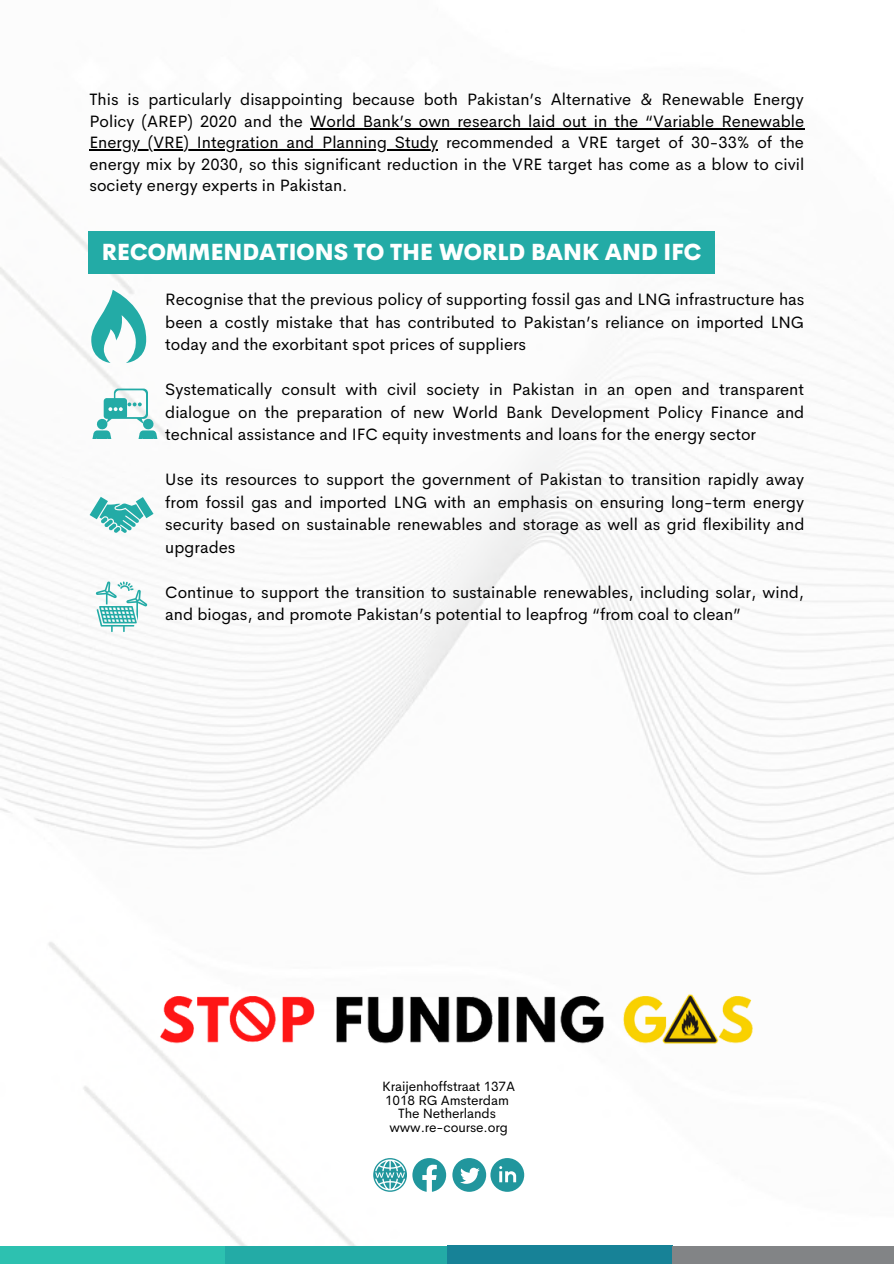
<style>
.page{position:relative;width:894px;height:1264px;background:#fff}
.page>*{position:absolute;margin:0;border:0;box-sizing:border-box;transform-origin:0 0}
.t1{font:800 22.5px "Cerebri Sans";color:#fff}
.t2{font:16.5px/22.5px "Cerebri Sans";color:#000;text-align:justify}
.t3{font:13.5px "Cerebri Sans";letter-spacing:-.01em;color:#000}
</style>
<div class="page">
<img style="left:0;top:128px;width:893px;height:1117px">
<div style="left:0;top:1245px;width:225px;height:18px;background:#2dc1b0"></div>
<div style="left:225px;top:1245px;width:225px;height:18px;background:#23aba6"></div>
<div style="left:447px;top:1245px;width:225px;height:18px;background:#178297"></div>
<div style="left:672px;top:1245px;width:221px;height:18px;background:#828486"></div>
<svg style="left:91px;top:290px;width:55px;height:73px"></svg>
<svg style="left:89px;top:388px;width:71px;height:50px"></svg>
<svg style="left:96px;top:581px;width:51px;height:51px"></svg>
<svg style="left:90px;top:497px;width:63px;height:36px"></svg>
<img style="left:153px;top:984px;width:613px;height:72px">
<hr style="left:310px;top:128px;width:494px;height:1px;background:#000">
<hr style="left:89px;top:149px;width:349px;height:1px;background:#000">
<div style="left:88px;top:231px;width:626px;height:43px;background:#23aba6"></div>
<svg style="left:373px;top:1157px;width:73px;height:34px"></svg>
<svg style="left:452px;top:1157px;width:72px;height:34px"></svg>
<p class="t2" style="left:89px;top:89px;width:716px;line-height:21.5px">This is particularly disappointing because both Pakistan’s Alternative &amp; Renewable Energy Policy (AREP) 2020 and the World Bank’s own research laid out in the “Variable Renewable Energy (VRE) Integration and Planning Study recommended a VRE target of 30-33% of the energy mix by 2030, so this significant reduction in the VRE target has come as a blow to civil society energy experts in Pakistan.</p>
<p class="t1" style="left:102px;top:238px;width:601px">RECOMMENDATIONS TO THE WORLD BANK AND IFC</p>
<p class="t2" style="left:165px;top:288px;width:640px">Recognise that the previous policy of supporting fossil gas and LNG infrastructure has been a costly mistake that has contributed to Pakistan’s reliance on imported LNG today and the exorbitant spot prices of suppliers</p>
<p class="t2" style="left:165px;top:378px;width:640px">Systematically consult with civil society in Pakistan in an open and transparent dialogue on the preparation of new World Bank Development Policy Finance and technical assistance and IFC equity investments and loans for the energy sector</p>
<p class="t2" style="left:165px;top:468px;width:640px">Use its resources to support the government of Pakistan to transition rapidly away from fossil gas and imported LNG with an emphasis on ensuring long-term energy security based on sustainable renewables and storage as well as grid flexibility and upgrades</p>
<p class="t2" style="left:165px;top:581px;width:640px">Continue to support the transition to sustainable renewables, including solar, wind, and biogas, and promote Pakistan’s potential to leapfrog “from coal to clean”</p>
<p class="t3" style="left:382px;top:1077px;width:134px">Kraijenhoffstraat 137A</p>
<p class="t3" style="left:385px;top:1091px;width:125px">1018 RG Amsterdam</p>
<p class="t3" style="left:398px;top:1104px;width:99px">The Netherlands</p>
<p class="t3" style="left:389px;top:1118px;width:120px">www.re-course.org</p>
</div>
